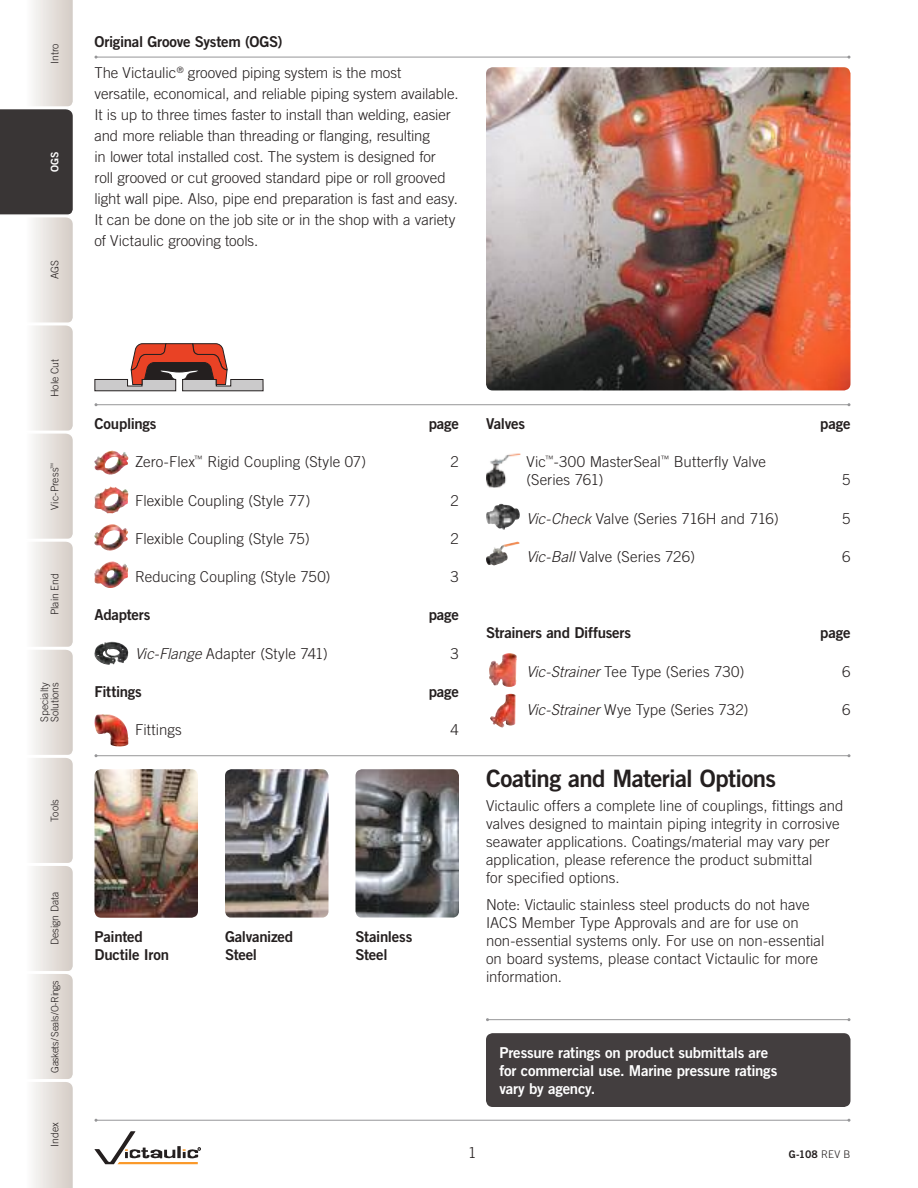
<style>
.page{position:relative;width:918px;height:1188px;background:#fff}
.page>*{position:absolute;margin:0;border:0;box-sizing:border-box;transform-origin:0 0}
.t1{font:24px "Trade Gothic LT Std Bd 2";letter-spacing:-.025em;color:#241f1f}
.t2{font:300 15px/18px "Trade Gothic LT Std";color:#241f1f}
.t3{font:15px/18px "Trade Gothic LT Std Bd 2";letter-spacing:-.015em;color:#241f1f}
.t4{font:15px/18px "Trade Gothic LT Std Bd 2";letter-spacing:-.015em;color:#fff}
.t5{font:300 10.5px/10.5px "Trade Gothic LT Std";color:#241f1f}
.t6{font:10.5px "Trade Gothic LT Std Bd 2";color:#241f1f}
.t7{font:10.5px "Trade Gothic LT Std Bd 2";color:#fff}
.t8{font:300 10.2px "Trade Gothic LT Std";letter-spacing:-.045em;color:#241f1f}
.s1{font-style:italic}
.s2{font-family:"Trade Gothic LT Std";font-weight:300}
</style>
<div class="page">
<img style="left:94px;top:714px;width:34px;height:33px">
<hr style="left:96px;top:404px;width:753px;height:1px;background:#969698">
<img style="left:94px;top:451px;width:34px;height:24px">
<img style="left:94px;top:487px;width:34px;height:27px">
<img style="left:94px;top:524px;width:34px;height:27px">
<img style="left:94px;top:562px;width:34px;height:26px">
<img style="left:486px;top:454px;width:34px;height:33px">
<img style="left:486px;top:542px;width:34px;height:24px">
<img style="left:94px;top:642px;width:30px;height:23px">
<hr style="left:96px;top:755px;width:753px;height:1px;background:#969698">
<hr style="left:488px;top:1019px;width:361px;height:1px;background:#969698">
<svg style="left:94px;top:343px;width:169px;height:48px"></svg>
<img style="left:486px;top:67px;width:364px;height:323px">
<img style="left:94px;top:769px;width:104px;height:149px">
<img style="left:225px;top:769px;width:103px;height:149px">
<img style="left:355px;top:769px;width:104px;height:149px">
<img style="left:489px;top:653px;width:28px;height:34px">
<img style="left:490px;top:694px;width:22px;height:33px">
<hr style="left:96px;top:57px;width:753px;height:1px;background:#969698">
<hr style="left:96px;top:1120px;width:753px;height:1px;background:#969698">
<svg style="left:95px;top:1131px;width:106px;height:33px"></svg>
<svg style="left:0;top:0;width:73px;height:1188px"></svg>
<img style="left:486px;top:504px;width:17px;height:26px">
<div style="left:486px;top:1033px;width:364px;height:74px;background:#433e3f;border-radius:7px"></div>
<p class="t5" style="left:49px;top:64px;width:22px;rotate:-90deg">Intro</p>
<p class="t7" style="left:48px;top:172px;width:22px;rotate:-90deg">OGS</p>
<p class="t5" style="left:49px;top:279px;width:21px;rotate:-90deg">AGS</p>
<p class="t5" style="left:49px;top:397px;width:40px;rotate:-90deg">Hole Cut</p>
<p class="t5" style="left:49px;top:510px;width:49px;rotate:-90deg">Vic-Press<sup>™</sup></p>
<p class="t5" style="left:49px;top:615px;width:43px;rotate:-90deg">Plain End</p>
<p class="t5" style="left:39px;top:722px;width:42px;rotate:-90deg">Specialty<br>Solutions</p>
<p class="t5" style="left:49px;top:822px;width:24px;rotate:-90deg">Tools</p>
<p class="t5" style="left:49px;top:945px;width:55px;rotate:-90deg">Design Data</p>
<p class="t8" style="left:49px;top:1073px;width:94px;rotate:-90deg">Gaskets/ Seals/O-Rings</p>
<p class="t5" style="left:49px;top:1147px;width:26px;rotate:-90deg">Index</p>
<p class="t3" style="left:94px;top:32px;width:190px">Original Groove System (OGS)</p>
<p class="t2" style="left:94px;top:62px;width:366px;line-height:21px">The Victaulic<sup>®</sup> grooved piping system is the most versatile, economical, and reliable piping system available.<br>It is up to three times faster to install than welding, easier and more reliable than threading or flanging, resulting<br>in lower total installed cost. The system is designed for<br>roll grooved or cut grooved standard pipe or roll grooved light wall pipe. Also, pipe end preparation is fast and easy.<br>It can be done on the job site or in the shop with a variety of Victaulic grooving tools.</p>
<p class="t3" style="left:94px;top:414px;width:64px">Couplings</p>
<p class="t3" style="left:429px;top:414px;width:32px">page</p>
<p class="t2" style="left:135px;top:453px;width:233px">Zero-Flex<sup>™</sup> Rigid Coupling (Style 07)</p>
<p class="t2" style="left:451px;top:453px;width:10px">2</p>
<p class="t2" style="left:135px;top:491px;width:177px">Flexible Coupling (Style 77)</p>
<p class="t2" style="left:451px;top:491px;width:10px">2</p>
<p class="t2" style="left:135px;top:529px;width:176px">Flexible Coupling (Style 75)</p>
<p class="t2" style="left:451px;top:529px;width:10px">2</p>
<p class="t2" style="left:135px;top:568px;width:197px">Reducing Coupling (Style 750)</p>
<p class="t2" style="left:451px;top:568px;width:10px">3</p>
<p class="t3" style="left:94px;top:606px;width:57px">Adapters</p>
<p class="t3" style="left:429px;top:606px;width:32px">page</p>
<p class="t2" style="left:135px;top:644px;width:194px"><span class="s1">Vic-Flange</span> Adapter (Style 741)</p>
<p class="t2" style="left:451px;top:644px;width:10px">3</p>
<p class="t3" style="left:94px;top:682px;width:49px">Fittings</p>
<p class="t3" style="left:429px;top:682px;width:32px">page</p>
<p class="t2" style="left:135px;top:721px;width:48px">Fittings</p>
<p class="t2" style="left:451px;top:721px;width:10px">4</p>
<p class="t3" style="left:94px;top:927px;width:76px">Painted<br>Ductile Iron</p>
<p class="t3" style="left:225px;top:927px;width:70px">Galvanized<br>Steel</p>
<p class="t3" style="left:356px;top:927px;width:58px">Stainless<br>Steel</p>
<p class="t3" style="left:486px;top:414px;width:41px">Valves</p>
<p class="t3" style="left:820px;top:414px;width:32px">page</p>
<p class="t2" style="left:526px;top:453px;width:241px">Vic<sup>™</sup>-300 MasterSeal<sup>™</sup> Butterfly Valve (Series 761)</p>
<p class="t2" style="left:842px;top:471px;width:10px">5</p>
<p class="t2" style="left:526px;top:509px;width:254px"><span class="s1">Vic-Check</span> Valve (Series 716H and 716)</p>
<p class="t2" style="left:842px;top:509px;width:10px">5</p>
<p class="t2" style="left:526px;top:547px;width:170px"><span class="s1">Vic-Ball</span> Valve (Series 726)</p>
<p class="t2" style="left:842px;top:547px;width:10px">6</p>
<p class="t3" style="left:486px;top:624px;width:147px">Strainers and Diffusers</p>
<p class="t3" style="left:820px;top:624px;width:32px">page</p>
<p class="t2" style="left:526px;top:662px;width:219px"><span class="s1">Vic-Strainer</span> Tee Type (Series 730)</p>
<p class="t2" style="left:842px;top:662px;width:10px">6</p>
<p class="t2" style="left:526px;top:700px;width:224px"><span class="s1">Vic-Strainer</span> Wye Type (Series 732)</p>
<p class="t2" style="left:842px;top:700px;width:10px">6</p>
<h1 class="t1" style="left:486px;top:763px;width:292px">Coating and Material Options</h1>
<p class="t2" style="left:486px;top:797px;width:359px">Victaulic offers a complete line of couplings, fittings and valves designed to maintain piping integrity in corrosive seawater applications. Coatings/material may vary per application, please reference the product submittal<br>for specified options.</p>
<p class="t2" style="left:486px;top:895px;width:340px">Note: Victaulic stainless steel products do not have IACS Member Type Approvals and are for use on non-essential systems only. For use on non-essential on board systems, please contact Victaulic for more information.</p>
<p class="t4" style="left:500px;top:1043px;width:279px">Pressure ratings on product submittals are for commercial use. Marine pressure ratings vary by agency.</p>
<p class="t2" style="left:468px;top:1143px;width:10px">1</p>
<p class="t6" style="left:789px;top:1148px;width:63px">G-108 <span class="s2">REV B</span></p>
</div>
